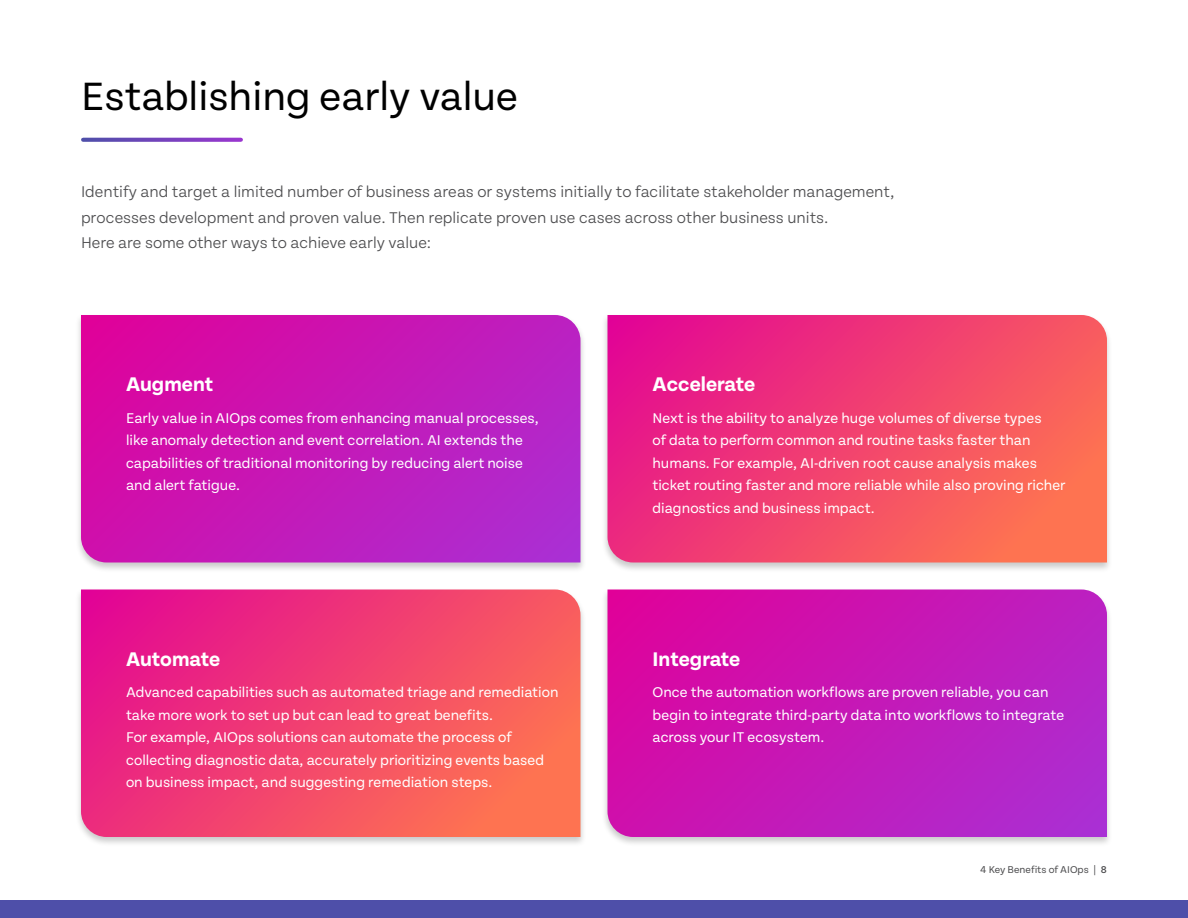
<style>
.page{position:relative;width:1188px;height:918px;background:#fff}
.page>*{position:absolute;margin:0;border:0;box-sizing:border-box;transform-origin:0 0}
.t1{font:42px "Tenon";color:#000}
.t2{font:700 21px "Tenon";color:#fff}
.t3{font:300 16.5px/25.5px "Tenon";color:#4d4d4f}
.t4{font:15px/22.5px "Tenon";color:#fff}
.t5{font:10.5px "Tenon";color:#4d4d4f}
.s1{font-weight:500}
</style>
<div class="page">
<div style="left:75px;top:313px;width:512px;height:260px;background:#000;opacity:.21"></div>
<svg style="left:81px;top:315px;width:499px;height:247px;background:#c418b6"></svg>
<div style="left:75px;top:587px;width:512px;height:260px;background:#000;opacity:.21"></div>
<svg style="left:81px;top:590px;width:499px;height:247px;background:#f1426f"></svg>
<div style="left:601px;top:313px;width:512px;height:260px;background:#000;opacity:.21"></div>
<svg style="left:608px;top:315px;width:499px;height:247px;background:#f1426f"></svg>
<div style="left:601px;top:587px;width:512px;height:260px;background:#000;opacity:.21"></div>
<svg style="left:608px;top:590px;width:499px;height:247px;background:#c418b6"></svg>
<div style="left:0;top:900px;width:1188px;height:18px;background:#4e4fa9"></div>
<svg style="left:83px;top:138px;width:158px;height:4px"></svg>
<h1 class="t1" style="left:81px;top:75px;width:439px">Establishing early value</h1>
<p class="t3" style="left:81px;top:180px;width:815px">Identify and target a limited number of business areas or systems initially to facilitate stakeholder management, processes development and proven value. Then replicate proven use cases across other business units.<br>Here are some other ways to achieve early value:</p>
<h2 class="t2" style="left:126px;top:373px;width:89px">Augment</h2>
<p class="t4" style="left:126px;top:407px;width:414px">Early value in AIOps comes from enhancing manual processes, like anomaly detection and event correlation. AI extends the capabilities of traditional monitoring by reducing alert noise and alert fatigue.</p>
<h2 class="t2" style="left:126px;top:648px;width:96px">Automate</h2>
<p class="t4" style="left:126px;top:681px;width:434px">Advanced capabilities such as automated triage and remediation take more work to set up but can lead to great benefits.<br>For example, AIOps solutions can automate the process of collecting diagnostic data, accurately prioritizing events based on business impact, and suggesting remediation steps.</p>
<h2 class="t2" style="left:652px;top:373px;width:104px">Accelerate</h2>
<p class="t4" style="left:652px;top:407px;width:415px">Next is the ability to analyze huge volumes of diverse types<br>of data to perform common and routine tasks faster than humans. For example, AI-driven root cause analysis makes ticket routing faster and more reliable while also proving richer diagnostics and business impact.</p>
<h2 class="t2" style="left:652px;top:648px;width:89px">Integrate</h2>
<p class="t4" style="left:652px;top:681px;width:413px">Once the automation workflows are proven reliable, you can begin to integrate third-party data into workflows to integrate across your IT ecosystem.</p>
<p class="t5" style="left:980px;top:864px;width:128px">4 Key Benefits of AIOps | <span class="s1">8</span></p>
</div>
